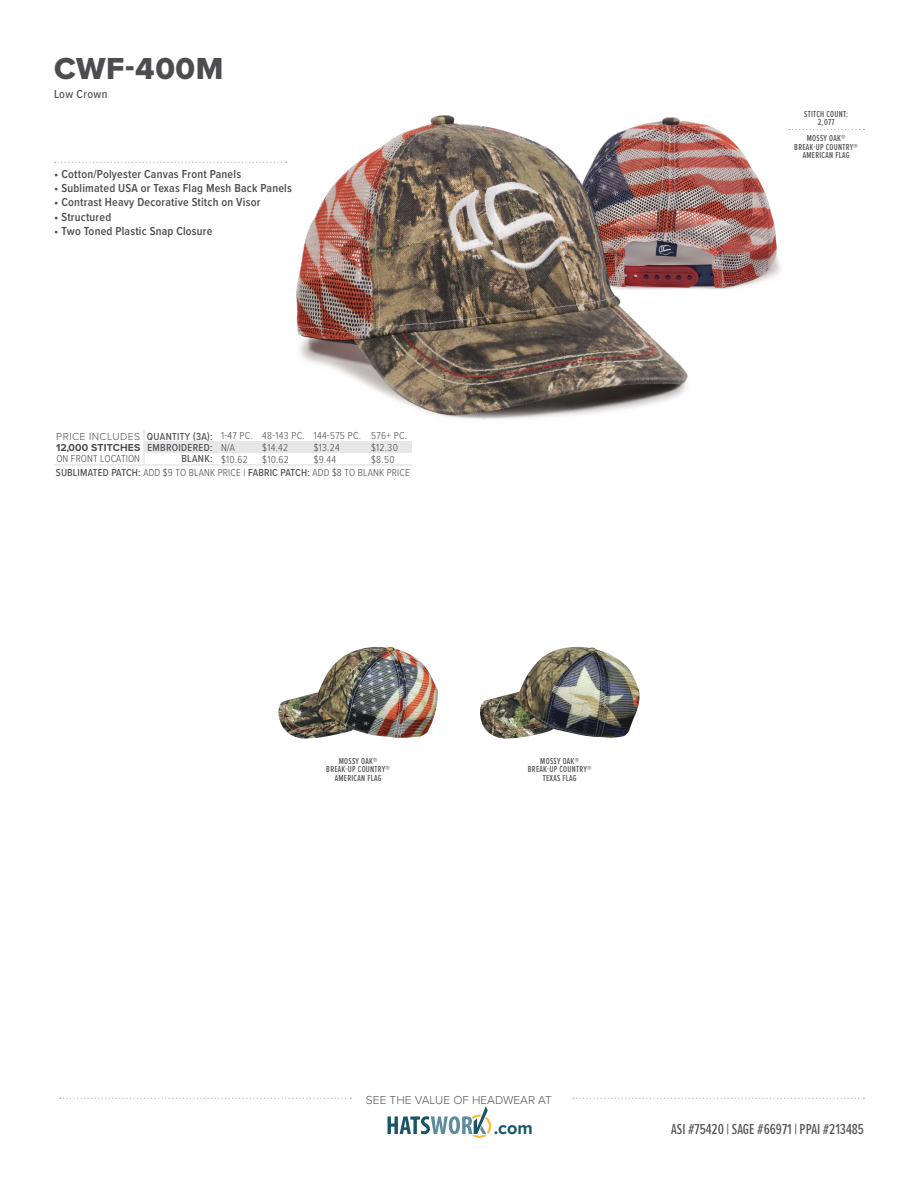
<style>
.page{position:relative;width:918px;height:1188px;background:#fff}
.page>*{position:absolute;margin:0;border:0;box-sizing:border-box;transform-origin:0 0}
.t1{font:31.5px "Proxima Nova Extrabld";letter-spacing:.02em;color:#4d4d4f}
.t2{font:700 18px "Proxima Nova";color:#195467}
.t3{font:500 15px "Proxima Nova Ex Cn";color:#565659}
.t4{font:600 12px "Proxima Nova Cond";letter-spacing:.015em;color:#4d4d4f}
.t5{font:300 12px "Proxima Nova";color:#565659}
.t6{font:500 12px "Proxima Nova Cond";letter-spacing:.03em;color:#4d4d4f}
.t7{font:300 10.5px/12.1px "Proxima Nova Cond";letter-spacing:.015em;color:#4d4d4f}
.t8{font:500 10.5px/11.2px "Proxima Nova Cond";letter-spacing:.03em;color:#4d4d4f;text-align:right}
.t9{font:700 10.5px "Proxima Nova";letter-spacing:.01em;color:#4d4d4f}
.t10{font:300 10.5px "Proxima Nova";letter-spacing:.04em;color:#4d4d4f}
.t11{font:500 9px/8.2px "Proxima Nova Ex Cn";letter-spacing:.03em;color:#4d4d4f;text-align:center}
.s1{font-weight:500}
</style>
<div class="page">
<svg style="left:60px;top:1098px;width:291px;height:1px"></svg>
<svg style="left:573px;top:1098px;width:291px;height:1px"></svg>
<svg style="left:789px;top:129px;width:75px;height:1px"></svg>
<svg style="left:55px;top:162px;width:232px;height:1px"></svg>
<svg style="left:388px;top:1106px;width:103px;height:32px"></svg>
<div style="left:144px;top:442px;width:268px;height:11px;background:#e6e7e8"></div>
<hr style="left:143px;top:430px;width:2px;height:34px;background:#e6e7e8">
<hr style="left:54px;top:464px;width:358px;height:2px;background:#e6e7e8">
<img style="left:692px;top:122px;width:89px;height:167px">
<img style="left:296px;top:115px;width:396px;height:305px">
<img style="left:278px;top:647px;width:160px;height:92px">
<img style="left:480px;top:647px;width:160px;height:92px">
<h1 class="t1" style="left:54px;top:45px;width:171px">CWF-400M</h1>
<p class="t6" style="left:54px;top:85px;width:55px">Low Crown</p>
<p class="t4" style="left:54px;top:165px;width:189px">• Cotton/Polyester Canvas Front Panels</p>
<p class="t4" style="left:54px;top:179px;width:239px">• Sublimated USA or Texas Flag Mesh Back Panels</p>
<p class="t4" style="left:54px;top:194px;width:208px">• Contrast Heavy Decorative Stitch on Visor</p>
<p class="t4" style="left:54px;top:208px;width:59px">• Structured</p>
<p class="t4" style="left:54px;top:222px;width:160px">• Two Toned Plastic Snap Closure</p>
<p class="t8" style="left:147px;top:430px;width:67px">QUANTITY (3A):<br>EMBROIDERED:<br>BLANK:</p>
<p class="t7" style="left:221px;top:428px;width:33px">1-47 PC.<br>N/A $10.62</p>
<p class="t7" style="left:262px;top:428px;width:44px">48-143 PC. $14.42 $10.62</p>
<p class="t7" style="left:314px;top:428px;width:49px">144-575 PC. $13.24 $9.44</p>
<p class="t7" style="left:371px;top:428px;width:37px">576+ PC. $12.30 $8.50</p>
<p class="t10" style="left:56px;top:428px;width:85px">PRICE INCLUDES</p>
<p class="t9" style="left:56px;top:440px;width:86px">12,000 STITCHES</p>
<p class="t7" style="left:56px;top:451px;width:356px;line-height:13.6px">ON FRONT LOCATION<br><span class="s1">SUBLIMATED PATCH:</span> ADD $9 TO BLANK PRICE | <span class="s1">FABRIC PATCH:</span> ADD $8 TO BLANK PRICE</p>
<p class="t11" style="left:326px;top:757px;width:65px">MOSSY OAK®<br>BREAK-UP COUNTRY®<br>AMERICAN FLAG</p>
<p class="t11" style="left:528px;top:757px;width:65px">MOSSY OAK®<br>BREAK-UP COUNTRY®<br>TEXAS FLAG</p>
<p class="t11" style="left:804px;top:109px;width:45px">STITCH COUNT:<br>2,077</p>
<p class="t11" style="left:794px;top:134px;width:65px">MOSSY OAK®<br>BREAK-UP COUNTRY®<br>AMERICAN FLAG</p>
<p class="t5" style="left:366px;top:1091px;width:188px">SEE THE VALUE OF HEADWEAR AT</p>
<h2 class="t2" style="left:494px;top:1115px;width:41px">.com</h2>
<h3 class="t3" style="left:671px;top:1118px;width:194px">ASI #75420 | SAGE #66971 | PPAI #213485</h3>
</div>
